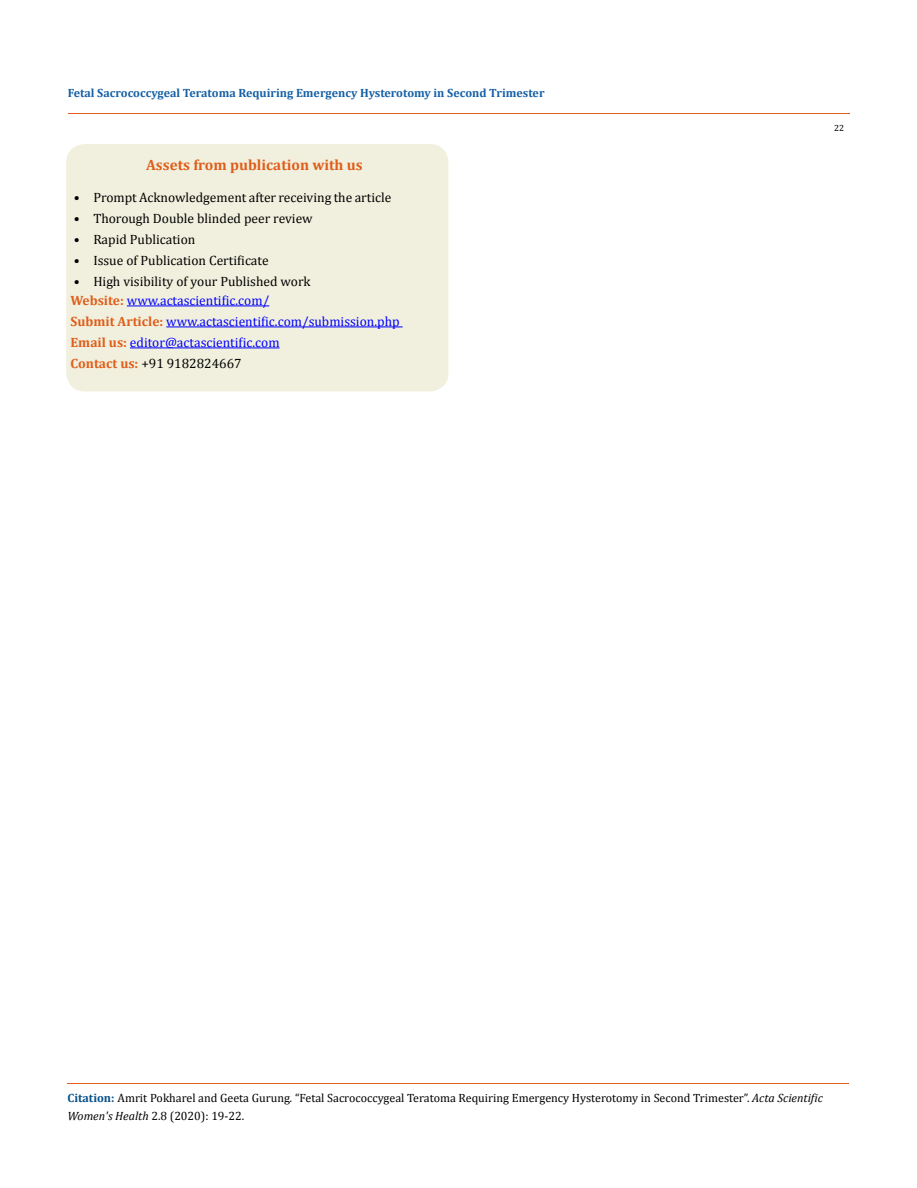
<style>
.page{position:relative;width:917px;height:1188px;background:#fff}
.page>*{position:absolute;margin:0;border:0;box-sizing:border-box;transform-origin:0 0}
.t1{font:700 15px "Cambria";color:#e05d1a}
.t2{font:13.5px "Cambria";color:#000}
.t3{font:13.5px/21px "Cambria";color:#00f}
.t4{font:12px/18px "Cambria";color:#000}
.t5{font:700 12px "Cambria";color:#1560a6}
.t6{font:9px "Cambria";color:#000}
.s1{font-weight:700;color:#e05d1a}
.s2{color:#000}
.s3{font-weight:700;color:#035089}
.s4{font-style:italic}
</style>
<div class="page">
<hr style="left:68px;top:113px;width:782px;height:1px;background:#e05d1a">
<div style="left:67px;top:145px;width:380px;height:246px;background:#f1f0de;border-radius:18px"></div>
<div style="left:66px;top:144px;width:382px;height:248px;border:2px solid #f1f0de;border-radius:18px"></div>
<hr style="left:127px;top:306px;width:142px;height:1px;background:#00f">
<hr style="left:166px;top:327px;width:236px;height:1px;background:#00f">
<hr style="left:130px;top:348px;width:149px;height:1px;background:#00f">
<p class="t5" style="left:68px;top:84px;width:478px">Fetal Sacrococcygeal Teratoma Requiring Emergency Hysterotomy in Second Trimester</p>
<p class="t1" style="left:146px;top:155px;width:218px">Assets from publication with us</p>
<p class="t2" style="left:74px;top:189px;width:319px">• Prompt Acknowledgement after receiving the article</p>
<p class="t2" style="left:74px;top:210px;width:240px">• Thorough Double blinded peer review</p>
<p class="t2" style="left:74px;top:231px;width:123px">• Rapid Publication</p>
<p class="t2" style="left:74px;top:252px;width:196px">• Issue of Publication Certificate</p>
<p class="t2" style="left:74px;top:273px;width:238px">• High visibility of your Published work</p>
<p class="t3" style="left:70px;top:290px;width:330px"><span class="s1">Website:</span> www.actascientific.com/<br><span class="s1">Submit Article:</span> www.actascientific.com/submission.php <span class="s1">Email us:</span> editor@actascientific.com<br><span class="s1">Contact us:</span> <span class="s2">+91 9182824667</span></p>
<p class="t6" style="left:834px;top:123px;width:11px">22</p>
<p class="t4" style="left:67px;top:1088px;width:756px"><span class="s3">Citation:</span> Amrit Pokharel and Geeta Gurung<span class="s4">.</span> “Fetal Sacrococcygeal Teratoma Requiring Emergency Hysterotomy in Second Trimester”. <span class="s4">Acta Scientific<br>Women's Health</span> 2.8 (2020): 19-22.</p>
</div>
